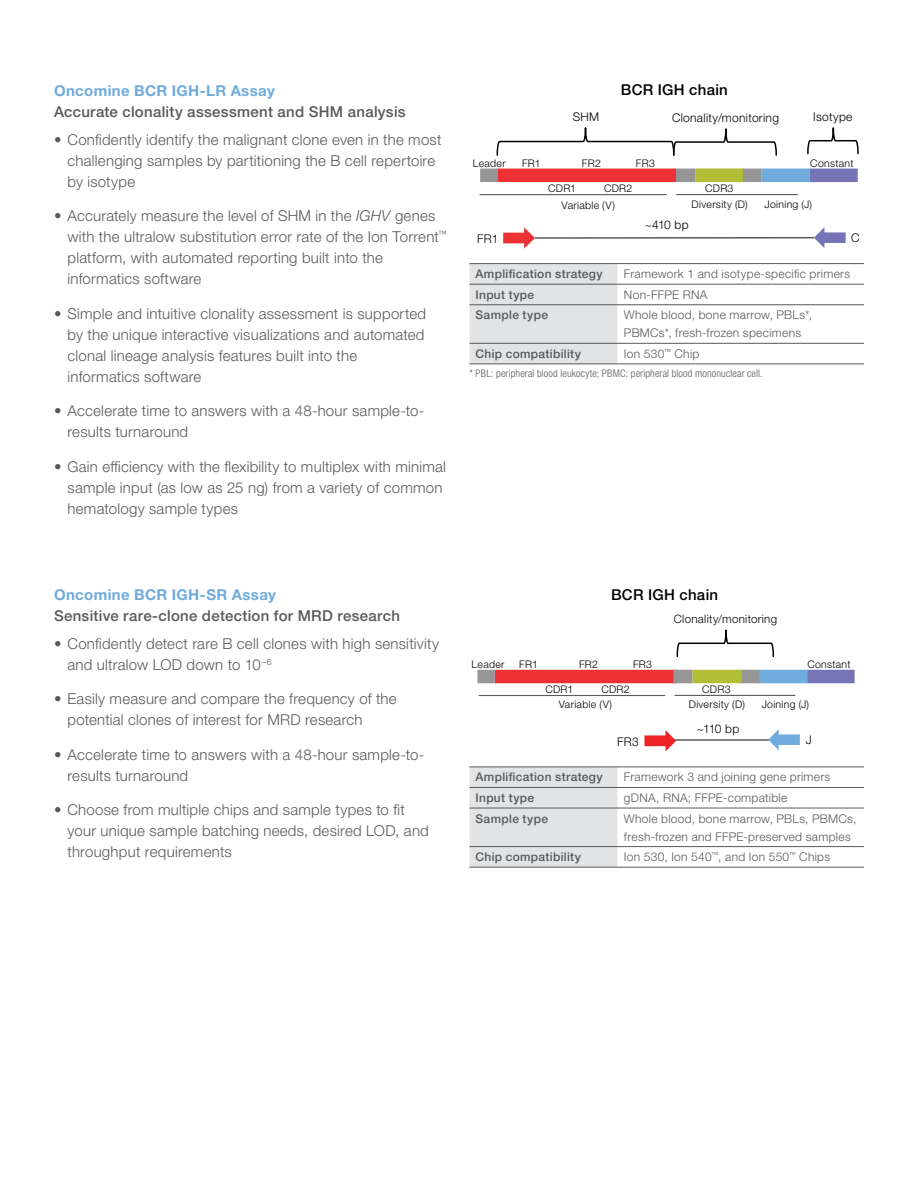
<style>
.page{position:relative;width:918px;height:1188px;background:#fff}
.page>*{position:absolute;margin:0;border:0;box-sizing:border-box;transform-origin:0 0}
.t1{font:300 15px/21px "Helvetica Neue LTW1 G";letter-spacing:.015em;color:#58595b}
.t2{font:500 15px "Helvetica Neue LTW1 G";letter-spacing:.02em;color:#58595b}
.t3{font:700 15px "Helvetica Neue LTW1 G";letter-spacing:.025em;color:#70abdd}
.t4{font:500 15px "Helvetica Neue LTW1 G";letter-spacing:.02em;color:#000}
.t5{font:300 12px/18px "Helvetica Neue LTW1 G";letter-spacing:.025em;color:#58595b}
.t6{font:500 12px "Helvetica Neue LTW1 G";letter-spacing:.025em;color:#58595b}
.t7{font:300 12px "Helvetica Neue LTW1 G";letter-spacing:.025em;color:#000}
.t8{font:300 11.55px "Helvetica Neue LTW1 G";letter-spacing:.025em;color:#000}
.t9{font:300 10.5px "Helvetica Neue LTW1 G";letter-spacing:.03em;color:#010101}
.t10{font:300 condensed 10.5px "Helvetica Neue LTW1 G";letter-spacing:.015em;color:#58595b}
.t11{font:300 10.5px "Helvetica Neue LTW1 G";letter-spacing:.025em;color:#000}
.s1{font-style:italic}
</style>
<div class="page">
<div style="left:480px;top:169px;width:17px;height:13px;background:#969696"></div>
<hr style="left:480px;top:194px;width:187px;height:1px;background:#5a5a5a">
<hr style="left:676px;top:194px;width:122px;height:1px;background:#5a5a5a">
<svg style="left:496px;top:127px;width:281px;height:29px"></svg>
<svg style="left:807px;top:127px;width:52px;height:28px"></svg>
<hr style="left:535px;top:237px;width:279px;height:2px;background:#5a5a5a">
<svg style="left:814px;top:227px;width:32px;height:21px"></svg>
<svg style="left:503px;top:227px;width:32px;height:22px"></svg>
<div style="left:809px;top:169px;width:49px;height:13px;background:#7574b6"></div>
<div style="left:762px;top:169px;width:48px;height:13px;background:#70abdd"></div>
<div style="left:695px;top:169px;width:50px;height:13px;background:#b2bc36"></div>
<div style="left:497px;top:169px;width:179px;height:13px;background:#ee3134"></div>
<div style="left:676px;top:169px;width:19px;height:13px;background:#969696"></div>
<div style="left:743px;top:169px;width:19px;height:13px;background:#969696"></div>
<div style="left:495px;top:670px;width:182px;height:13px;background:#ee3134"></div>
<hr style="left:672px;top:739px;width:100px;height:2px;background:#5a5a5a">
<svg style="left:768px;top:729px;width:32px;height:21px"></svg>
<svg style="left:645px;top:730px;width:31px;height:21px"></svg>
<hr style="left:479px;top:695px;width:186px;height:1px;background:#5a5a5a">
<hr style="left:675px;top:695px;width:120px;height:1px;background:#5a5a5a">
<svg style="left:676px;top:629px;width:99px;height:28px"></svg>
<div style="left:807px;top:670px;width:48px;height:13px;background:#7574b6"></div>
<div style="left:758px;top:670px;width:49px;height:13px;background:#70abdd"></div>
<div style="left:740px;top:670px;width:19px;height:13px;background:#969696"></div>
<div style="left:673px;top:670px;width:20px;height:13px;background:#969696"></div>
<div style="left:477px;top:670px;width:18px;height:13px;background:#969696"></div>
<div style="left:693px;top:670px;width:49px;height:13px;background:#b3be35"></div>
<div style="left:469px;top:768px;width:150px;height:99px;background:#e2e3e4"></div>
<hr style="left:469px;top:767px;width:149px;height:1px;background:#58595b">
<hr style="left:618px;top:767px;width:246px;height:1px;background:#58595b">
<hr style="left:469px;top:787px;width:149px;height:1px;background:#58595b">
<hr style="left:618px;top:787px;width:246px;height:1px;background:#58595b">
<hr style="left:469px;top:808px;width:149px;height:1px;background:#58595b">
<hr style="left:618px;top:808px;width:246px;height:1px;background:#58595b">
<hr style="left:469px;top:846px;width:149px;height:1px;background:#58595b">
<hr style="left:618px;top:846px;width:246px;height:1px;background:#58595b">
<hr style="left:469px;top:867px;width:149px;height:1px;background:#58595b">
<hr style="left:618px;top:867px;width:246px;height:1px;background:#58595b">
<div style="left:469px;top:264px;width:150px;height:100px;background:#e2e3e4"></div>
<hr style="left:469px;top:263px;width:149px;height:1px;background:#58595b">
<hr style="left:618px;top:263px;width:246px;height:1px;background:#58595b">
<hr style="left:469px;top:284px;width:149px;height:1px;background:#58595b">
<hr style="left:618px;top:284px;width:246px;height:1px;background:#58595b">
<hr style="left:469px;top:304px;width:149px;height:1px;background:#58595b">
<hr style="left:618px;top:304px;width:246px;height:1px;background:#58595b">
<hr style="left:469px;top:343px;width:149px;height:1px;background:#58595b">
<hr style="left:618px;top:343px;width:246px;height:1px;background:#58595b">
<hr style="left:469px;top:364px;width:149px;height:1px;background:#58595b">
<hr style="left:618px;top:364px;width:246px;height:1px;background:#58595b">
<p class="t3" style="left:54px;top:81px;width:222px">Oncomine BCR IGH-LR Assay</p>
<p class="t2" style="left:54px;top:103px;width:353px">Accurate clonality assessment and SHM analysis</p>
<p class="t1" style="left:68px;top:129px;width:375px;text-indent:-14px">• Confidently identify the malignant clone even in the most challenging samples by partitioning the B cell repertoire by isotype</p>
<p class="t1" style="left:67px;top:205px;width:381px;text-indent:-13px">• Accurately measure the level of SHM in the <span class="s1">IGHV</span> genes with the ultralow substitution error rate of the Ion Torrent<sup>™ </sup>platform, with automated reporting built into the informatics software</p>
<p class="t1" style="left:68px;top:303px;width:360px;text-indent:-13px">• Simple and intuitive clonality assessment is supported by the unique interactive visualizations and automated clonal lineage analysis features built into the informatics software</p>
<p class="t1" style="left:68px;top:400px;width:358px;text-indent:-13px">• Accelerate time to answers with a 48-hour sample-to&shy;results turnaround</p>
<p class="t1" style="left:68px;top:456px;width:380px;text-indent:-13px">• Gain efficiency with the flexibility to multiplex with minimal sample input (as low as 25 ng) from a variety of common hematology sample types</p>
<p class="t4" style="left:621px;top:81px;width:109px">BCR IGH chain</p>
<p class="t7" style="left:573px;top:109px;width:28px">SHM</p>
<p class="t7" style="left:672px;top:110px;width:108px">Clonality/monitoring</p>
<p class="t7" style="left:813px;top:109px;width:41px">Isotype</p>
<p class="t9" style="left:473px;top:157px;width:34px">Leader</p>
<p class="t9" style="left:522px;top:157px;width:20px">FR1</p>
<p class="t9" style="left:582px;top:157px;width:21px">FR2</p>
<p class="t9" style="left:810px;top:157px;width:45px">Constant</p>
<p class="t9" style="left:562px;top:199px;width:55px">Variable (V)</p>
<p class="t9" style="left:692px;top:197px;width:58px">Diversity (D)</p>
<p class="t9" style="left:765px;top:198px;width:49px">Joining (J)</p>
<p class="t9" style="left:636px;top:157px;width:21px">FR3</p>
<p class="t9" style="left:548px;top:182px;width:29px">CDR1</p>
<p class="t9" style="left:604px;top:182px;width:30px">CDR2</p>
<p class="t9" style="left:705px;top:182px;width:30px">CDR3</p>
<p class="t7" style="left:645px;top:218px;width:45px">~410 bp</p>
<p class="t7" style="left:477px;top:231px;width:23px">FR1</p>
<p class="t7" style="left:851px;top:231px;width:10px">C</p>
<p class="t6" style="left:475px;top:267px;width:129px">Amplification strategy</p>
<p class="t5" style="left:624px;top:265px;width:228px">Framework 1 and isotype-specific primers</p>
<p class="t6" style="left:475px;top:287px;width:60px">Input type</p>
<p class="t5" style="left:624px;top:285px;width:85px">Non-FFPE RNA</p>
<p class="t6" style="left:475px;top:308px;width:74px">Sample type</p>
<p class="t5" style="left:624px;top:306px;width:190px">Whole blood, bone marrow, PBLs*,<br>PBMCs*, fresh-frozen specimens</p>
<p class="t6" style="left:475px;top:346px;width:107px">Chip compatibility</p>
<p class="t5" style="left:624px;top:345px;width:77px">Ion 530<sup>™</sup> Chip</p>
<p class="t10" style="left:469px;top:368px;width:295px">* PBL: peripheral blood leukocyte; PBMC: peripheral blood mononuclear cell.</p>
<p class="t3" style="left:54px;top:585px;width:223px">Oncomine BCR IGH-SR Assay</p>
<p class="t2" style="left:54px;top:607px;width:348px">Sensitive rare-clone detection for MRD research</p>
<p class="t1" style="left:68px;top:633px;width:373px;text-indent:-13px">• Confidently detect rare B cell clones with high sensitivity and ultralow LOD down to 10<sup>–6</sup></p>
<p class="t1" style="left:68px;top:688px;width:331px;text-indent:-14px">• Easily measure and compare the frequency of the potential clones of interest for MRD research</p>
<p class="t1" style="left:68px;top:744px;width:358px;text-indent:-14px">• Accelerate time to answers with a 48-hour sample-to&shy;results turnaround</p>
<p class="t1" style="left:68px;top:799px;width:363px;text-indent:-14px">• Choose from multiple chips and sample types to fit your unique sample batching needs, desired LOD, and throughput requirements</p>
<p class="t4" style="left:611px;top:585px;width:109px">BCR IGH chain</p>
<p class="t8" style="left:674px;top:612px;width:105px">Clonality/monitoring</p>
<p class="t9" style="left:472px;top:658px;width:34px">Leader</p>
<p class="t9" style="left:519px;top:658px;width:20px">FR1</p>
<p class="t9" style="left:579px;top:658px;width:21px">FR2</p>
<p class="t9" style="left:633px;top:658px;width:21px">FR3</p>
<p class="t11" style="left:807px;top:658px;width:45px">Constant</p>
<p class="t9" style="left:545px;top:682px;width:29px">CDR1</p>
<p class="t9" style="left:601px;top:682px;width:30px">CDR2</p>
<p class="t9" style="left:702px;top:682px;width:30px">CDR3</p>
<p class="t9" style="left:559px;top:698px;width:55px">Variable (V)</p>
<p class="t9" style="left:689px;top:698px;width:58px">Diversity (D)</p>
<p class="t11" style="left:762px;top:698px;width:49px">Joining (J)</p>
<p class="t7" style="left:697px;top:721px;width:44px">~110 bp</p>
<p class="t7" style="left:617px;top:735px;width:23px">FR3</p>
<p class="t7" style="left:806px;top:732px;width:7px">J</p>
<p class="t6" style="left:475px;top:770px;width:129px">Amplification strategy</p>
<p class="t5" style="left:624px;top:768px;width:208px">Framework 3 and joining gene primers</p>
<p class="t6" style="left:475px;top:791px;width:60px">Input type</p>
<p class="t5" style="left:624px;top:789px;width:165px">gDNA, RNA; FFPE-compatible</p>
<p class="t6" style="left:475px;top:811px;width:74px">Sample type</p>
<p class="t5" style="left:624px;top:809px;width:234px">Whole blood, bone marrow, PBLs, PBMCs, fresh-frozen and FFPE-preserved samples</p>
<p class="t6" style="left:475px;top:850px;width:107px">Chip compatibility</p>
<p class="t5" style="left:624px;top:848px;width:208px">Ion 530, Ion 540<sup>™</sup>, and Ion 550<sup>™</sup> Chips</p>
</div>
